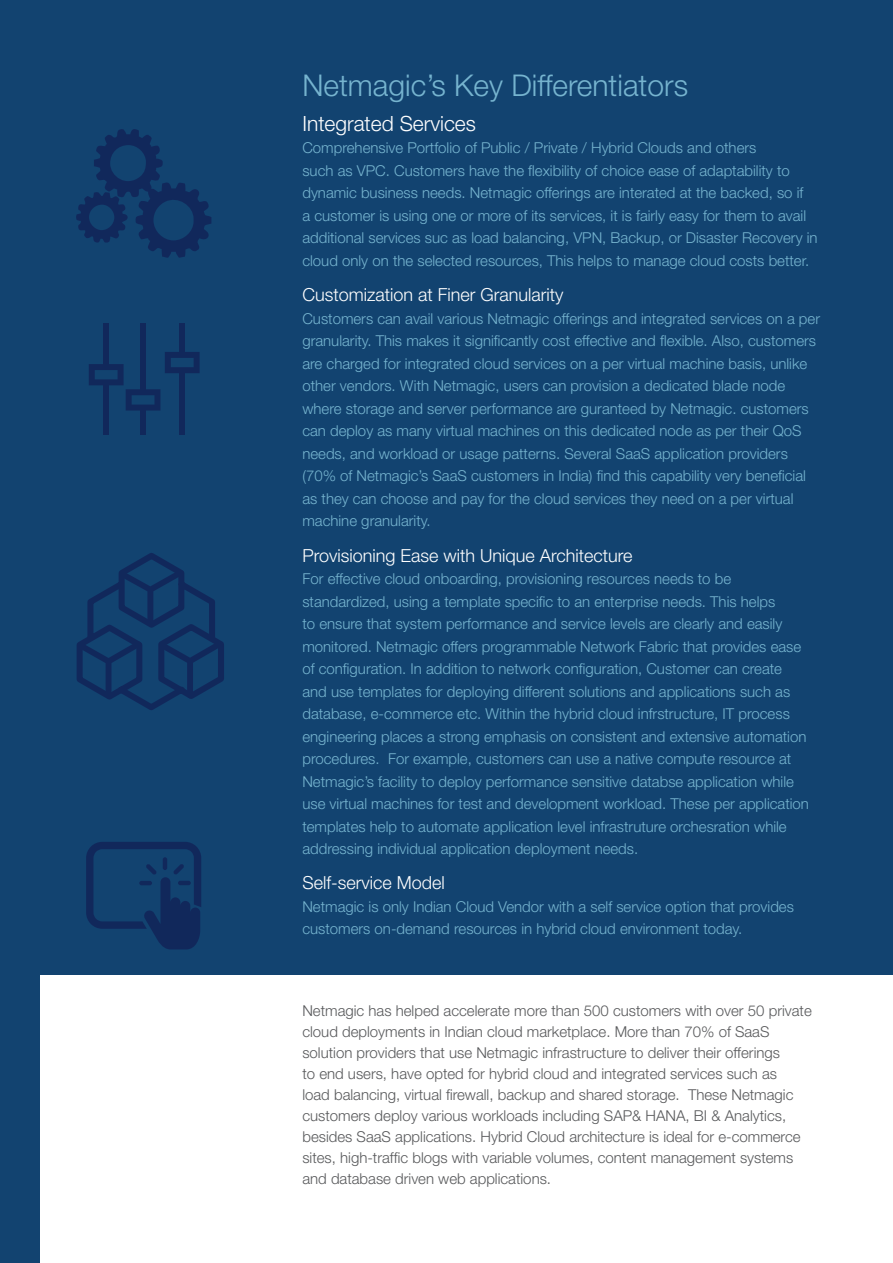
<style>
.page{position:relative;width:893px;height:1263px;background:#124370}
.page>*{position:absolute;margin:0;border:0;box-sizing:border-box;transform-origin:0 0}
.t1{font:300 30px "Helvetica Neue";color:#76b4cf}
.t2{font:300 21px "Helvetica Neue";color:#fff}
.t3{font:300 18px "Helvetica Neue";color:#fff}
.t4{font:300 15px/22.5px "Helvetica Neue";color:#76b4cf}
.t5{font:300 15px/21px "Helvetica Neue";color:#58595b}
</style>
<div class="page">
<div style="left:40px;top:976px;width:853px;height:287px;background:#fff"></div>
<svg style="left:76px;top:129px;width:135px;height:129px"></svg>
<div style="left:103px;top:323px;width:6px;height:44px;background:#11285b"></div>
<div style="left:103px;top:384px;width:6px;height:51px;background:#11285b"></div>
<div style="left:140px;top:409px;width:6px;height:26px;background:#11285b"></div>
<div style="left:140px;top:323px;width:6px;height:69px;background:#11285b"></div>
<svg style="left:89px;top:352px;width:111px;height:59px"></svg>
<div style="left:180px;top:323px;width:5px;height:29px;background:#11285b"></div>
<div style="left:180px;top:370px;width:5px;height:65px;background:#11285b"></div>
<svg style="left:86px;top:842px;width:115px;height:107px"></svg>
<hr style="left:139px;top:881px;width:13px;height:4px;background:#11285b;border-radius:2px">
<svg style="left:76px;top:553px;width:148px;height:157px"></svg>
<h1 class="t1" style="left:302px;top:67px;width:387px">Netmagic’s Key Differentiators</h1>
<h2 class="t2" style="left:302px;top:111px;width:175px">Integrated Services</h2>
<p class="t4" style="left:302px;top:137px;width:517px">Comprehensive Portfolio of Public / Private / Hybrid Clouds and others<br>such as VPC. Customers have the flexibility of choice ease of adaptability to dynamic business needs. Netmagic offerings are interated at the backed, so if<br>a customer is using one or more of its services, it is fairly easy for them to avail additional services suc as load balancing, VPN, Backup, or Disaster Recovery in cloud only on the selected resources, This helps to manage cloud costs better.</p>
<p class="t3" style="left:302px;top:284px;width:263px">Customization at Finer Granularity</p>
<p class="t4" style="left:302px;top:307px;width:519px">Customers can avail various Netmagic offerings and integrated services on a per granularity. This makes it significantly cost effective and flexible. Also, customers are charged for integrated cloud services on a per virtual machine basis, unlike other vendors. With Netmagic, users can provision a dedicated blade node where storage and server performance are guranteed by Netmagic. customers can deploy as many virtual machines on this dedicated node as per their QoS needs, and workload or usage patterns. Several SaaS application providers (70% of Netmagic’s SaaS customers in India) find this capability very beneficial as they can choose and pay for the cloud services they need on a per virtual machine granularity.</p>
<p class="t3" style="left:302px;top:544px;width:332px">Provisioning Ease with Unique Architecture</p>
<p class="t4" style="left:302px;top:567px;width:508px">For effective cloud onboarding, provisioning resources needs to be standardized, using a template specific to an enterprise needs. This helps<br>to ensure that system performance and service levels are clearly and easily monitored. Netmagic offers programmable Network Fabric that provides ease of configuration. In addition to network configuration, Customer can create and use templates for deploying different solutions and applications such as database, e-commerce etc. Within the hybrid cloud infrstructure, IT process engineering places a strong emphasis on consistent and extensive automation procedures. For example, customers can use a native compute resource at Netmagic’s facility to deploy performance sensitive databse application while use virtual machines for test and development workload. These per application templates help to automate application level infrastruture orchesration while addressing individual application deployment needs.</p>
<p class="t3" style="left:302px;top:872px;width:144px">Self-service Model</p>
<p class="t4" style="left:302px;top:895px;width:493px">Netmagic is only Indian Cloud Vendor with a self service option that provides customers on-demand resources in hybrid cloud environment today.</p>
<p class="t5" style="left:302px;top:1000px;width:511px">Netmagic has helped accelerate more than 500 customers with over 50 private cloud deployments in Indian cloud marketplace. More than 70% of SaaS solution providers that use Netmagic infrastructure to deliver their offerings<br>to end users, have opted for hybrid cloud and integrated services such as<br>load balancing, virtual firewall, backup and shared storage. These Netmagic customers deploy various workloads including SAP&amp; HANA, BI &amp; Analytics, besides SaaS applications. Hybrid Cloud architecture is ideal for e-commerce sites, high-traffic blogs with variable volumes, content management systems and database driven web applications.</p>
</div>
